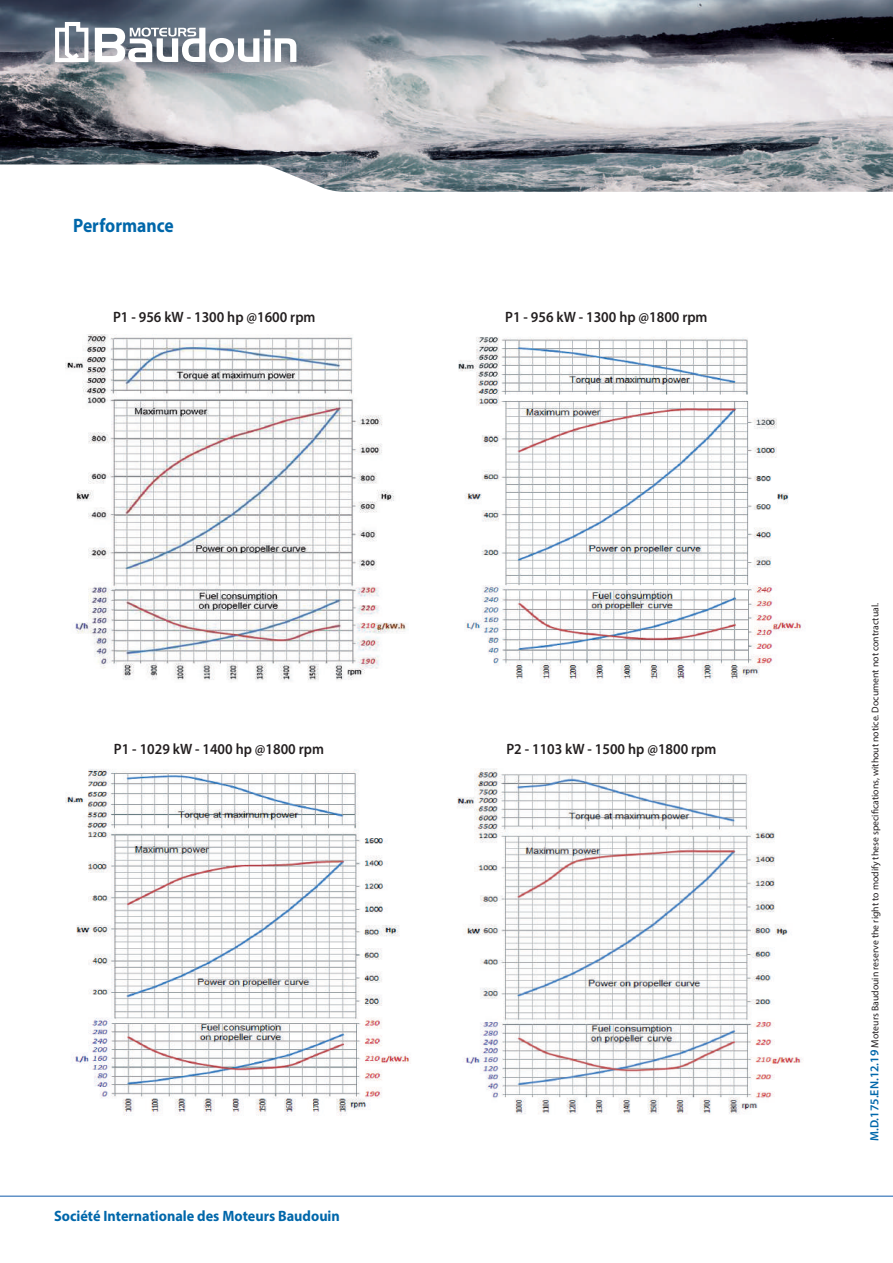
<style>
.page{position:relative;width:893px;height:1263px;background:#fff}
.page>*{position:absolute;margin:0;border:0;box-sizing:border-box;transform-origin:0 0}
.t1{font:700 19.5px "Myriad Pro";color:#0067aa;scale:.9 1}
.t2{font:600 15px "Myriad Pro";color:#231f20;scale:.94 1}
.t3{font:700 15px "Myriad Pro";color:#0067aa;scale:.95 1}
.t4{font:9.75px "Myriad Pro";color:#231f20}
.s1{font-weight:600;font-size:12px;color:#0067aa}
.s2{font-size:10.5px}
</style>
<div class="page">
<img style="left:0;top:0;width:893px;height:164px">
<svg style="left:0;top:164px;width:893px;height:28px"></svg>
<img style="left:457px;top:769px;width:346px;height:346px">
<img style="left:65px;top:769px;width:344px;height:347px">
<img style="left:458px;top:337px;width:344px;height:345px">
<hr style="left:0;top:1195px;width:893px;height:2px;background:#6192c7">
<svg style="left:95px;top:28px;width:201px;height:34px"></svg>
<svg style="left:55px;top:22px;width:33px;height:40px"></svg>
<img style="left:65px;top:335px;width:344px;height:346px">
<h1 class="t1" style="left:73px;top:212px;width:113px">Performance</h1>
<h2 class="t2" style="left:113px;top:307px;width:217px">P1 - 956 kW - 1300 hp @1600 rpm</h2>
<h2 class="t2" style="left:505px;top:307px;width:217px">P1 - 956 kW - 1300 hp @1800 rpm</h2>
<h2 class="t2" style="left:114px;top:739px;width:225px">P1 - 1029 kW - 1400 hp @1800 rpm</h2>
<h2 class="t2" style="left:506px;top:739px;width:225px">P2 - 1103 kW - 1500 hp @1800 rpm</h2>
<h2 class="t3" style="left:54px;top:1206px;width:302px">Société Internationale des Moteurs Baudouin</h2>
<p class="t4" style="left:869px;top:1141px;width:539px;rotate:-90deg"><span class="s1">M.D.175.EN.12.19</span> <span class="s2">M</span>oteurs Baudouin reserve the right to modify these specifications, without notice. Document not contractual.</p>
</div>
